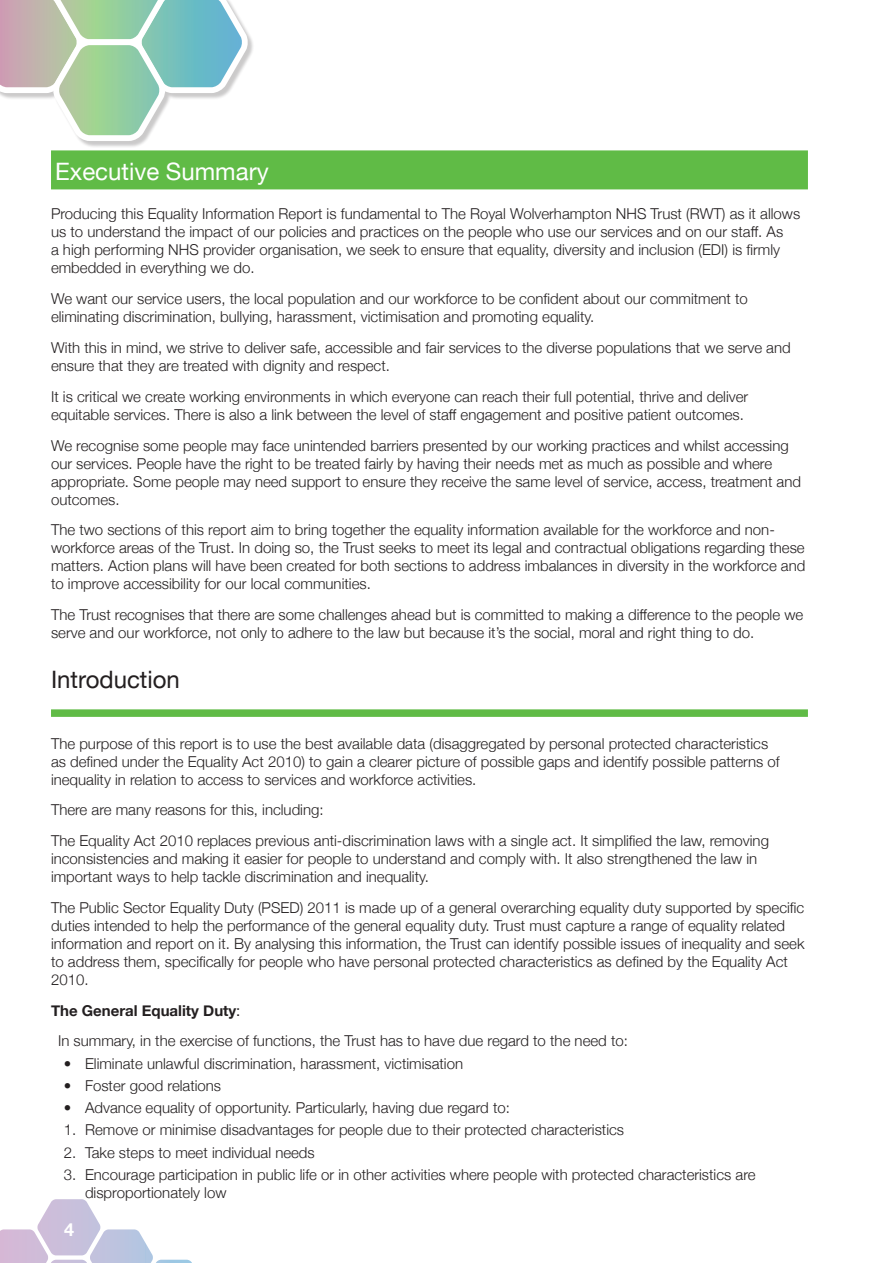
<style>
.page{position:relative;width:893px;height:1263px;background:#fff}
.page>*{position:absolute;margin:0;border:0;box-sizing:border-box;transform-origin:0 0}
.Highlight_Green{font:24px "Helvetica Neue";color:#fff}
.Sub_heading_Green{font:24px "Helvetica Neue";color:#231f20}
.t1{font:700 18px "Helvetica Neue";color:#fff}
.Body{font:300 15px/18px "Helvetica Neue";color:#231f20}
.Bullet{font:300 15px "Helvetica Neue";color:#231f20}
.Body-2{font:700 15px "Helvetica Neue";color:#231f20}
.s1{font-weight:400}
</style>
<div class="page">
<svg style="left:0;top:1199px;width:192px;height:64px"></svg>
<div style="left:0;top:0;width:255px;height:148px;background:#231f20;opacity:.4"></div>
<svg style="left:0;top:0;width:253px;height:144px"></svg>
<div style="left:51px;top:150px;width:757px;height:39px;background:#60bb46"></div>
<div style="left:51px;top:709px;width:757px;height:8px;background:#60bb46"></div>
<p class="Highlight_Green" style="left:55px;top:154px;width:215px">Executive Summary</p>
<p class="Body" style="left:51px;top:204px;width:751px">Producing this Equality Information Report is fundamental to The Royal Wolverhampton NHS Trust (RWT) as it allows us to understand the impact of our policies and practices on the people who use our services and on our staff. As<br>a high performing NHS provider organisation, we seek to ensure that equality, diversity and inclusion (EDI) is firmly embedded in everything we do.</p>
<p class="Body" style="left:51px;top:289px;width:698px">We want our service users, the local population and our workforce to be confident about our commitment to eliminating discrimination, bullying, harassment, victimisation and promoting equality.</p>
<p class="Body" style="left:51px;top:338px;width:741px">With this in mind, we strive to deliver safe, accessible and fair services to the diverse populations that we serve and ensure that they are treated with dignity and respect.</p>
<p class="Body" style="left:51px;top:386px;width:699px">It is critical we create working environments in which everyone can reach their full potential, thrive and deliver equitable services. There is also a link between the level of staff engagement and positive patient outcomes.</p>
<p class="Body" style="left:51px;top:435px;width:751px">We recognise some people may face unintended barriers presented by our working practices and whilst accessing our services. People have the right to be treated fairly by having their needs met as much as possible and where appropriate. Some people may need support to ensure they receive the same level of service, access, treatment and outcomes.</p>
<p class="Body" style="left:51px;top:520px;width:756px">The two sections of this report aim to bring together the equality information available for the workforce and non&shy;workforce areas of the Trust. In doing so, the Trust seeks to meet its legal and contractual obligations regarding these matters. Action plans will have been created for both sections to address imbalances in diversity in the workforce and to improve accessibility for our local communities.</p>
<p class="Body" style="left:51px;top:605px;width:754px">The Trust recognises that there are some challenges ahead but is committed to making a difference to the people we serve and our workforce, not only to adhere to the law but because it’s the social, moral and right thing to do.</p>
<p class="Sub_heading_Green" style="left:51px;top:662px;width:130px">Introduction</p>
<p class="Body" style="left:51px;top:733px;width:730px">The purpose of this report is to use the best available data (disaggregated by personal protected characteristics as defined under the Equality Act 2010) to gain a clearer picture of possible gaps and identify possible patterns of inequality in relation to access to services and workforce activities.</p>
<p class="Body" style="left:51px;top:800px;width:274px">There are many reasons for this, including:</p>
<p class="Body" style="left:51px;top:831px;width:719px">The Equality Act 2010 replaces previous anti-discrimination laws with a single act. It simplified the law, removing inconsistencies and making it easier for people to understand and comply with. It also strengthened the law in important ways to help tackle discrimination and inequality.</p>
<p class="Body" style="left:51px;top:897px;width:755px">The Public Sector Equality Duty (PSED) 2011 is made up of a general overarching equality duty supported by specific duties intended to help the performance of the general equality duty. Trust must capture a range of equality related information and report on it. By analysing this information, the Trust can identify possible issues of inequality and seek to address them, specifically for people who have personal protected characteristics as defined by the Equality Act 2010.</p>
<p class="Body-2" style="left:51px;top:998px;width:191px">The General Equality Duty<span class="s1">:</span></p>
<p class="Bullet" style="left:58px;top:1029px;width:571px">In summary, in the exercise of functions, the Trust has to have due regard to the need to:</p>
<p class="Body" style="left:64px;top:1053px;width:401px">• Eliminate unlawful discrimination, harassment, victimisation</p>
<p class="Body" style="left:64px;top:1075px;width:159px">• Foster good relations</p>
<p class="Body" style="left:64px;top:1098px;width:448px">• Advance equality of opportunity. Particularly, having due regard to:</p>
<p class="Body" style="left:64px;top:1120px;width:562px">1. Remove or minimise disadvantages for people due to their protected characteristics</p>
<p class="Body" style="left:64px;top:1142px;width:253px">2. Take steps to meet individual needs</p>
<p class="Body" style="left:85px;top:1164px;width:672px;text-indent:-21px">3. Encourage participation in public life or in other activities where people with protected characteristics are disproportionately low</p>
<p class="t1" style="left:64px;top:1215px;width:12px">4</p>
</div>
